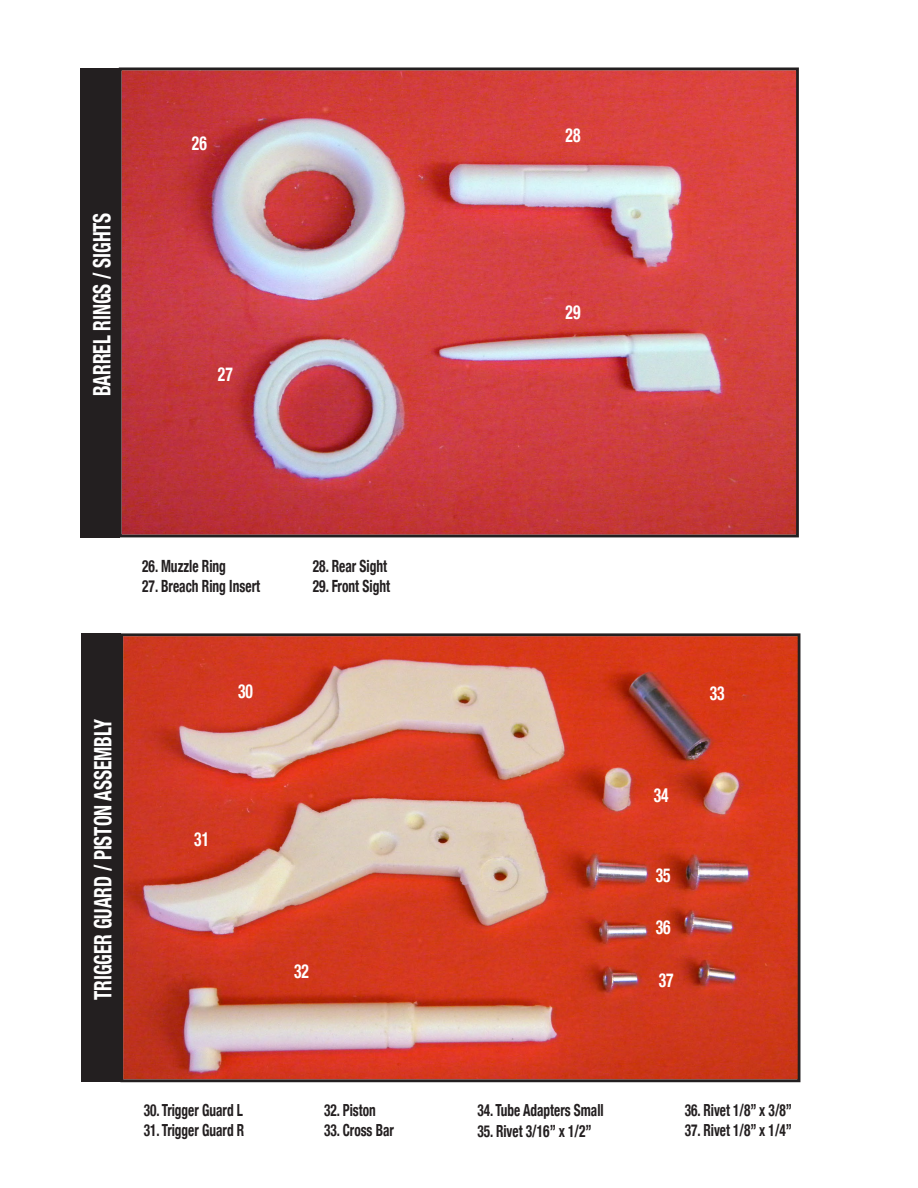
<style>
.page{position:relative;width:918px;height:1188px;background:#fff}
.page>*{position:absolute;margin:0;border:0;box-sizing:border-box;transform-origin:0 0}
.t1{font:700 condensed 24px "Helvetica Neue";color:#fff;scale:.8 1}
.t2{font:700 condensed 19.35px "Helvetica Neue";color:#fff;scale:.8 1}
.t3{font:700 condensed 16.8px "Helvetica Neue";color:#231f20;scale:.8 1}
.t4{font:700 condensed 16.65px "Helvetica Neue";color:#231f20;scale:.8 1}
.s1{font-size:16.65px}
</style>
<div class="page">
<img style="left:123px;top:71px;width:672px;height:462px">
<div style="left:119px;top:67px;width:680px;height:470px;border:3px solid #231f20"></div>
<div style="left:80px;top:68px;width:40px;height:470px;background:#231f20"></div>
<img style="left:124px;top:637px;width:672px;height:441px">
<div style="left:120px;top:633px;width:680px;height:449px;border:3px solid #231f20"></div>
<div style="left:81px;top:634px;width:40px;height:448px;background:#231f20"></div>
<p class="t1" style="left:87px;top:396px;width:231px;rotate:-90deg">BARREL RINGS / SIGHTS</p>
<p class="t2" style="left:192px;top:132px;width:20px">26</p>
<p class="t2" style="left:218px;top:363px;width:20px">27</p>
<p class="t3" style="left:142px;top:556px;width:106px">26. Muzzle Ring</p>
<p class="t3" style="left:142px;top:576px;width:149px">27. Breach Ring Insert</p>
<p class="t3" style="left:313px;top:556px;width:95px">28. Rear Sight</p>
<p class="t3" style="left:313px;top:576px;width:98px">29. Front Sight</p>
<p class="t1" style="left:89px;top:1000px;width:353px;rotate:-90deg">TRIGGER GUARD / PISTON ASSEMBLY</p>
<p class="t2" style="left:238px;top:679px;width:20px">30</p>
<p class="t2" style="left:194px;top:827px;width:20px">31</p>
<p class="t2" style="left:294px;top:959px;width:20px">32</p>
<p class="t4" style="left:144px;top:1100px;width:126px">30. Trigger Guard L</p>
<p class="t4" style="left:144px;top:1120px;width:127px">31. Trigger Guard R</p>
<p class="t4" style="left:324px;top:1100px;width:66px">32. Piston</p>
<p class="t4" style="left:324px;top:1120px;width:89px">33. Cross Bar</p>
<p class="t2" style="left:566px;top:123px;width:20px">28</p>
<p class="t2" style="left:566px;top:300px;width:20px">29</p>
<p class="t4" style="left:477px;top:1100px;width:159px">34. Tube Adapters Small</p>
<p class="t3" style="left:477px;top:1120px;width:144px"><span class="s1">35. Rivet</span> 3/16” x 1/2”</p>
<p class="t2" style="left:654px;top:783px;width:20px">34</p>
<p class="t2" style="left:656px;top:863px;width:20px">35</p>
<p class="t2" style="left:656px;top:915px;width:20px">36</p>
<p class="t2" style="left:659px;top:968px;width:20px">37</p>
<p class="t2" style="left:710px;top:681px;width:20px">33</p>
<p class="t4" style="left:685px;top:1100px;width:136px">36. Rivet 1/8” x 3/8”</p>
<p class="t4" style="left:685px;top:1120px;width:136px">37. Rivet 1/8” x 1/4”</p>
</div>
